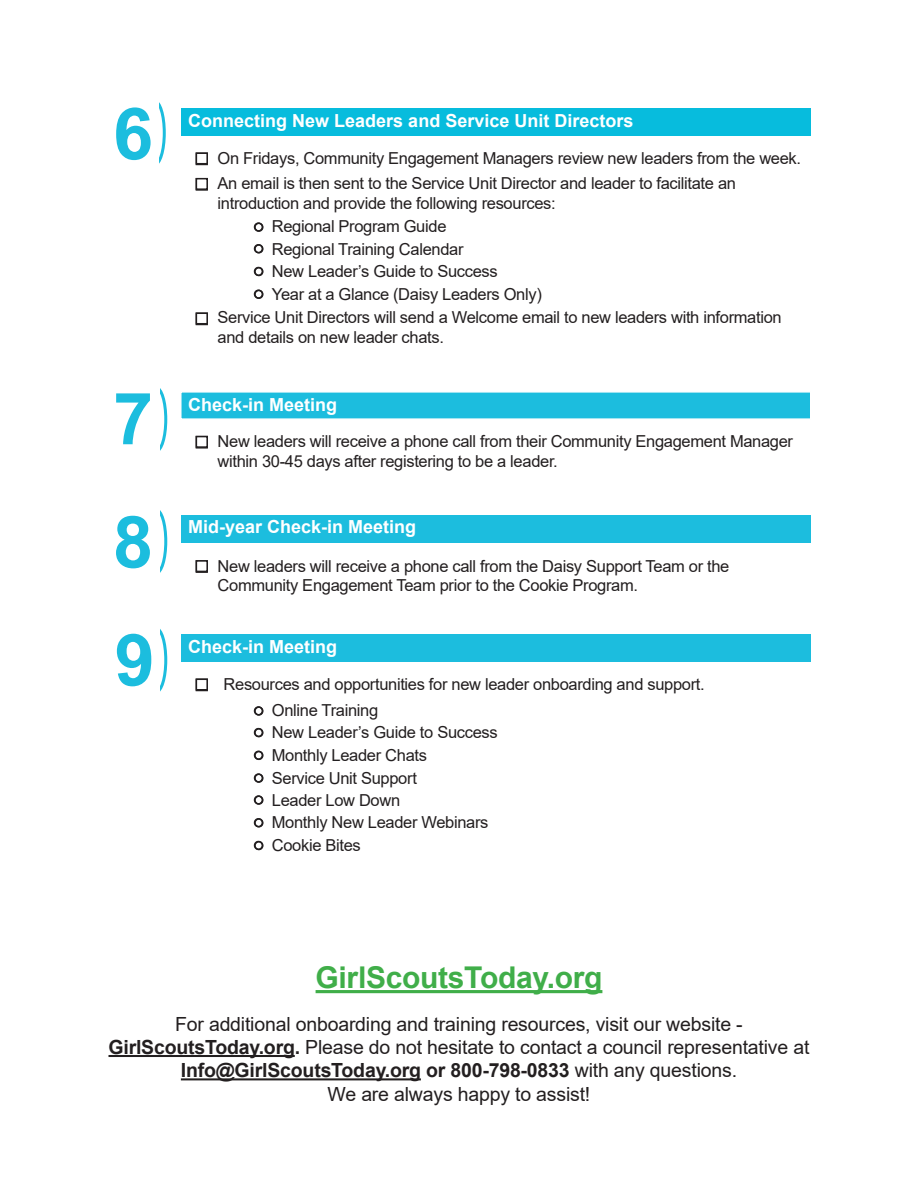
<style>
.page{position:relative;width:918px;height:1188px;background:#fff}
.page>*{position:absolute;margin:0;border:0;box-sizing:border-box;transform-origin:0 0}
.t1{font:700 72px "Arial";color:#1cbdde}
.t2{font:700 30px "Arial";letter-spacing:-.01em;color:#40ae49}
.t3{font:19.5px "Arial";letter-spacing:-.01em;color:#231f20}
.t4{font:700 19.5px "Arial";letter-spacing:-.01em;color:#231f20}
.t5{font:700 18px "Arial";color:#fff}
.t6{font:16.5px/19.8px "Arial";letter-spacing:-.02em;color:#231f20}
.s1{font-weight:700}
.s2{font-weight:400}
</style>
<div class="page">
<div style="left:145px;top:627px;width:22px;height:66px;border:3px solid #1cbdde;border-radius:50%"></div>
<div style="left:145px;top:611px;width:15px;height:111px;background:#fff"></div>
<div style="left:144px;top:100px;width:22px;height:66px;border:3px solid #1cbdde;border-radius:50%"></div>
<div style="left:130px;top:84px;width:28px;height:111px;background:#fff"></div>
<div style="left:145px;top:508px;width:22px;height:67px;border:3px solid #1cbdde;border-radius:50%"></div>
<div style="left:145px;top:492px;width:15px;height:112px;background:#fff"></div>
<div style="left:181px;top:108px;width:630px;height:28px;background:#07bcdd"></div>
<div style="left:180px;top:391px;width:632px;height:29px;background:#1cbdde;border:2px solid #fff"></div>
<div style="left:181px;top:515px;width:630px;height:27px;background:#1cbdde"></div>
<div style="left:181px;top:634px;width:630px;height:28px;background:#1cbdde"></div>
<div style="left:145px;top:386px;width:22px;height:67px;border:3px solid #1cbdde;border-radius:50%"></div>
<div style="left:136px;top:370px;width:24px;height:112px;background:#fff"></div>
<div style="left:196px;top:152px;width:12px;height:13px;border:2px solid #231f20"></div>
<div style="left:196px;top:152px;width:12px;height:12px;border:2px solid #231f20"></div>
<div style="left:196px;top:178px;width:12px;height:12px;border:2px solid #231f20"></div>
<div style="left:196px;top:436px;width:12px;height:12px;border:2px solid #231f20"></div>
<div style="left:196px;top:679px;width:12px;height:12px;border:2px solid #231f20"></div>
<div style="left:196px;top:313px;width:12px;height:12px;border:2px solid #231f20"></div>
<div style="left:196px;top:313px;width:12px;height:11px;border:2px solid #231f20"></div>
<div style="left:196px;top:560px;width:12px;height:13px;border:2px solid #231f20"></div>
<div style="left:196px;top:560px;width:12px;height:12px;border:2px solid #231f20"></div>
<div style="left:254px;top:222px;width:9px;height:10px;border:2px solid #231f20;border-radius:50%"></div>
<div style="left:254px;top:223px;width:10px;height:9px;border:2px solid #231f20;border-radius:50%"></div>
<div style="left:254px;top:244px;width:9px;height:9px;border:2px solid #231f20;border-radius:50%"></div>
<div style="left:254px;top:244px;width:10px;height:9px;border:2px solid #231f20;border-radius:50%"></div>
<div style="left:254px;top:267px;width:9px;height:9px;border:2px solid #231f20;border-radius:50%"></div>
<div style="left:254px;top:267px;width:10px;height:9px;border:2px solid #231f20;border-radius:50%"></div>
<div style="left:254px;top:290px;width:9px;height:9px;border:2px solid #231f20;border-radius:50%"></div>
<div style="left:254px;top:290px;width:10px;height:9px;border:2px solid #231f20;border-radius:50%"></div>
<div style="left:254px;top:706px;width:9px;height:10px;border:2px solid #231f20;border-radius:50%"></div>
<div style="left:254px;top:706px;width:10px;height:10px;border:2px solid #231f20;border-radius:50%"></div>
<div style="left:254px;top:728px;width:9px;height:9px;border:2px solid #231f20;border-radius:50%"></div>
<div style="left:254px;top:728px;width:10px;height:9px;border:2px solid #231f20;border-radius:50%"></div>
<div style="left:254px;top:751px;width:9px;height:9px;border:2px solid #231f20;border-radius:50%"></div>
<div style="left:254px;top:751px;width:10px;height:9px;border:2px solid #231f20;border-radius:50%"></div>
<div style="left:254px;top:773px;width:9px;height:10px;border:2px solid #231f20;border-radius:50%"></div>
<div style="left:254px;top:774px;width:10px;height:9px;border:2px solid #231f20;border-radius:50%"></div>
<div style="left:254px;top:795px;width:9px;height:10px;border:2px solid #231f20;border-radius:50%"></div>
<div style="left:254px;top:795px;width:10px;height:10px;border:2px solid #231f20;border-radius:50%"></div>
<div style="left:254px;top:818px;width:9px;height:9px;border:2px solid #231f20;border-radius:50%"></div>
<div style="left:254px;top:818px;width:10px;height:10px;border:2px solid #231f20;border-radius:50%"></div>
<div style="left:254px;top:841px;width:9px;height:9px;border:2px solid #231f20;border-radius:50%"></div>
<div style="left:254px;top:841px;width:10px;height:9px;border:2px solid #231f20;border-radius:50%"></div>
<hr style="left:316px;top:990px;width:286px;height:3px;background:#40ae49">
<hr style="left:109px;top:1055px;width:186px;height:2px;background:#231f20">
<hr style="left:181px;top:1078px;width:240px;height:2px;background:#231f20">
<p class="t1" style="left:113px;top:83px;width:42px">6</p>
<p class="t1" style="left:113px;top:368px;width:42px">7</p>
<p class="t1" style="left:113px;top:491px;width:42px">8</p>
<p class="t1" style="left:115px;top:609px;width:42px">9</p>
<p class="t5" style="left:188px;top:108px;width:447px">Connecting New Leaders and Service Unit Directors</p>
<p class="t6" style="left:218px;top:148px;width:585px">On Fridays, Community Engagement Managers review new leaders from the week.</p>
<p class="t6" style="left:218px;top:173px;width:520px">An email is then sent to the Service Unit Director and leader to facilitate an</p>
<p class="t6" style="left:218px;top:193px;width:340px">introduction and provide the following resources:</p>
<p class="t6" style="left:272px;top:216px;width:176px">Regional Program Guide</p>
<p class="t6" style="left:272px;top:239px;width:193px">Regional Training Calendar</p>
<p class="t6" style="left:272px;top:261px;width:227px">New Leader’s Guide to Success</p>
<p class="t6" style="left:272px;top:284px;width:271px">Year at a Glance (Daisy Leaders Only)</p>
<p class="t6" style="left:218px;top:308px;width:566px">Service Unit Directors will send a Welcome email to new leaders with information and details on new leader chats.</p>
<p class="t5" style="left:188px;top:392px;width:151px">Check-in Meeting</p>
<p class="t6" style="left:218px;top:431px;width:577px">New leaders will receive a phone call from their Community Engagement Manager within 30-45 days after registering to be a leader.</p>
<p class="t5" style="left:188px;top:514px;width:230px">Mid-year Check-in Meeting</p>
<p class="t6" style="left:218px;top:556px;width:513px">New leaders will receive a phone call from the Daisy Support Team or the</p>
<p class="t6" style="left:218px;top:576px;width:422px">Community Engagement Team prior to the Cookie Program.</p>
<p class="t5" style="left:188px;top:634px;width:151px">Check-in Meeting</p>
<p class="t6" style="left:224px;top:674px;width:483px">Resources and opportunities for new leader onboarding and support.</p>
<p class="t6" style="left:272px;top:700px;width:108px">Online Training</p>
<p class="t6" style="left:272px;top:723px;width:227px">New Leader’s Guide to Success</p>
<p class="t6" style="left:272px;top:745px;width:157px">Monthly Leader Chats</p>
<p class="t6" style="left:272px;top:768px;width:147px">Service Unit Support</p>
<p class="t6" style="left:272px;top:790px;width:130px">Leader Low Down</p>
<p class="t6" style="left:272px;top:813px;width:218px">Monthly New Leader Webinars</p>
<p class="t6" style="left:272px;top:835px;width:90px">Cookie Bites</p>
<p class="t2" style="left:316px;top:957px;width:288px">GirlScoutsToday.org</p>
<p class="t3" style="left:175px;top:1010px;width:569px">For additional onboarding and training resources, visit our website -</p>
<p class="t3" style="left:109px;top:1034px;width:702px"><span class="s1">GirlScoutsToday.org.</span> Please do not hesitate to contact a council representative at</p>
<p class="t4" style="left:181px;top:1057px;width:558px">Info@GirlScoutsToday.org or 800-798-0833 <span class="s2">with any questions.</span></p>
<p class="t3" style="left:328px;top:1080px;width:264px">We are always happy to assist!</p>
</div>
